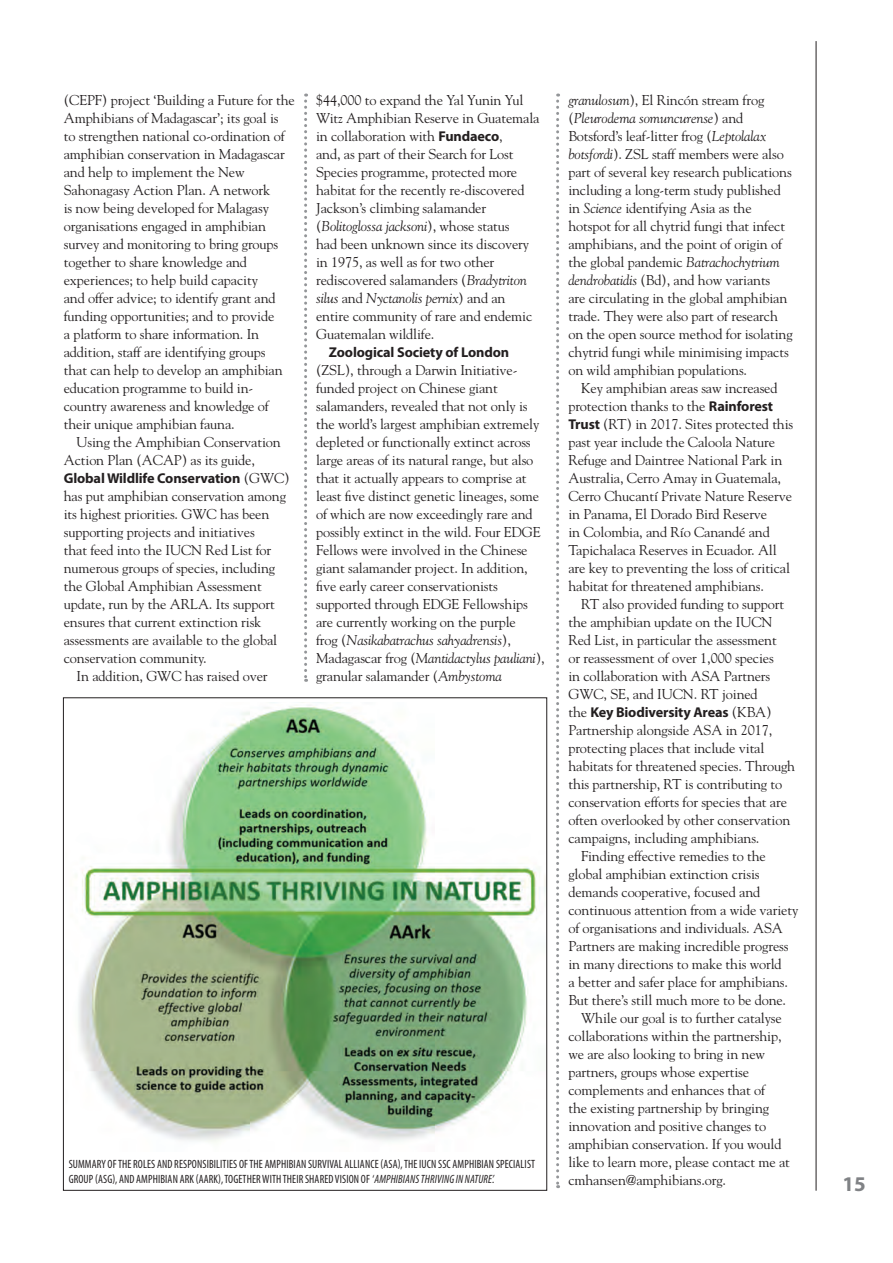
<style>
.page{position:relative;width:893px;height:1263px;background:#fff}
.page>*{position:absolute;margin:0;border:0;box-sizing:border-box;transform-origin:0 0}
.t1{font:700 21px "Myriad Pro";color:#808285}
.t2{font:14.25px/18px "Goudy";letter-spacing:-.01em;color:#231f20}
.t3{font:condensed 12px/15px "Myriad Pro";letter-spacing:.01em;color:#231f20;scale:.94 1}
.s1{font-family:"Myriad Pro";font-weight:700}
.s2{font-style:italic}
</style>
<div class="page">
<hr style="left:816px;top:41px;width:1px;height:1150px;background:#231f20">
<svg style="left:304px;top:94px;width:3px;height:588px"></svg>
<svg style="left:556px;top:94px;width:3px;height:1094px"></svg>
<img style="left:76px;top:702px;width:469px;height:440px">
<p class="t2" style="left:64px;top:91px;width:232px">(CEPF) project ‘Building a Future for the Amphibians of Madagascar’; its goal is<br>to strengthen national co-ordination of amphibian conservation in Madagascar and help to implement the New Sahonagasy Action Plan. A network<br>is now being developed for Malagasy organisations engaged in amphibian survey and monitoring to bring groups together to share knowledge and experiences; to help build capacity<br>and offer advice; to identify grant and funding opportunities; and to provide<br>a platform to share information. In addition, staff are identifying groups<br>that can help to develop an amphibian education programme to build in&shy;country awareness and knowledge of their unique amphibian fauna.</p>
<p class="t2" style="left:64px;top:433px;width:228px;text-indent:13px">Using the Amphibian Conservation Action Plan (ACAP) as its guide, <span class="s1">Global Wildlife Conservation</span> (GWC) has put amphibian conservation among its highest priorities. GWC has been supporting projects and initiatives<br>that feed into the IUCN Red List for numerous groups of species, including the Global Amphibian Assessment update, run by the ARLA. Its support ensures that current extinction risk assessments are available to the global conservation community.</p>
<p class="t2" style="left:77px;top:667px;width:193px">In addition, GWC has raised over</p>
<p class="t2" style="left:316px;top:91px;width:225px">$44,000 to expand the Yal Yunin Yul Witz Amphibian Reserve in Guatemala in collaboration with <span class="s1">Fundaeco</span>,<br>and, as part of their Search for Lost Species programme, protected more habitat for the recently re-discovered Jackson’s climbing salamander (<span class="s2">Bolitoglossa jacksoni</span>), whose status<br>had been unknown since its discovery in 1975, as well as for two other rediscovered salamanders (<span class="s2">Bradytriton silus</span> and <span class="s2">Nyctanolis pernix</span>) and an entire community of rare and endemic Guatemalan wildlife.</p>
<p class="t2" style="left:316px;top:343px;width:230px;text-indent:13px"><span class="s1">Zoological Society of London </span>(ZSL), through a Darwin Initiative&shy;funded project on Chinese giant salamanders, revealed that not only is the world’s largest amphibian extremely depleted or functionally extinct across large areas of its natural range, but also that it actually appears to comprise at least five distinct genetic lineages, some of which are now exceedingly rare and possibly extinct in the wild. Four EDGE Fellows were involved in the Chinese giant salamander project. In addition, five early career conservationists supported through EDGE Fellowships are currently working on the purple<br>frog (<span class="s2">Nasikabatrachus sahyadrensis</span>), Madagascar frog (<span class="s2">Mantidactylus pauliani</span>), granular salamander (<span class="s2">Ambystoma</span></p>
<p class="t3" style="left:69px;top:1157px;width:498px">SUMMARY OF THE ROLES AND RESPONSIBILITIES OF THE AMPHIBIAN SURVIVAL ALLIANCE (ASA), THE IUCN SSC AMPHIBIAN SPECIALIST<br>GROUP (ASG), AND AMPHIBIAN ARK (AARK), TOGETHER WITH THEIR SHARED VISION OF ‘<span class="s2">AMPHIBIANS THRIVING IN NATURE’.</span></p>
<p class="t2" style="left:568px;top:91px;width:226px"><span class="s2">granulosum</span>), El Rincón stream frog (<span class="s2">Pleurodema somuncurense</span>) and Botsford’s leaf-litter frog (<span class="s2">Leptolalax botsfordi</span>). ZSL staff members were also part of several key research publications including a long-term study published in <span class="s2">Science</span> identifying Asia as the hotspot for all chytrid fungi that infect amphibians, and the point of origin of the global pandemic <span class="s2">Batrachochytrium dendrobatidis</span> (Bd), and how variants<br>are circulating in the global amphibian trade. They were also part of research on the open source method for isolating chytrid fungi while minimising impacts on wild amphibian populations.</p>
<p class="t2" style="left:568px;top:378px;width:226px;text-indent:13px">Key amphibian areas saw increased protection thanks to the <span class="s1">Rainforest Trust</span> (RT) in 2017. Sites protected this past year include the Caloola Nature Refuge and Daintree National Park in Australia, Cerro Amay in Guatemala, Cerro Chucantí Private Nature Reserve in Panama, El Dorado Bird Reserve<br>in Colombia, and Río Canandé and Tapichalaca Reserves in Ecuador. All are key to preventing the loss of critical habitat for threatened amphibians.</p>
<p class="t2" style="left:568px;top:594px;width:228px;text-indent:13px">RT also provided funding to support the amphibian update on the IUCN Red List, in particular the assessment<br>or reassessment of over 1,000 species<br>in collaboration with ASA Partners GWC, SE, and IUCN. RT joined<br>the <span class="s1">Key Biodiversity Areas</span> (KBA)<br>Partnership alongside ASA in 2017, protecting places that include vital habitats for threatened species. Through this partnership, RT is contributing to conservation efforts for species that are often overlooked by other conservation campaigns, including amphibians.</p>
<p class="t2" style="left:568px;top:847px;width:231px;text-indent:13px">Finding effective remedies to the global amphibian extinction crisis demands cooperative, focused and continuous attention from a wide variety of organisations and individuals. ASA Partners are making incredible progress in many directions to make this world<br>a better and safer place for amphibians.<br>But there’s still much more to be done.</p>
<p class="t2" style="left:568px;top:1009px;width:223px;text-indent:13px">While our goal is to further catalyse collaborations within the partnership, we are also looking to bring in new partners, groups whose expertise complements and enhances that of<br>the existing partnership by bringing innovation and positive changes to amphibian conservation. If you would like to learn more, please contact me at cmhansen@amphibians.org.</p>
<h1 class="t1" style="left:842px;top:1170px;width:25px">15</h1>
</div>
